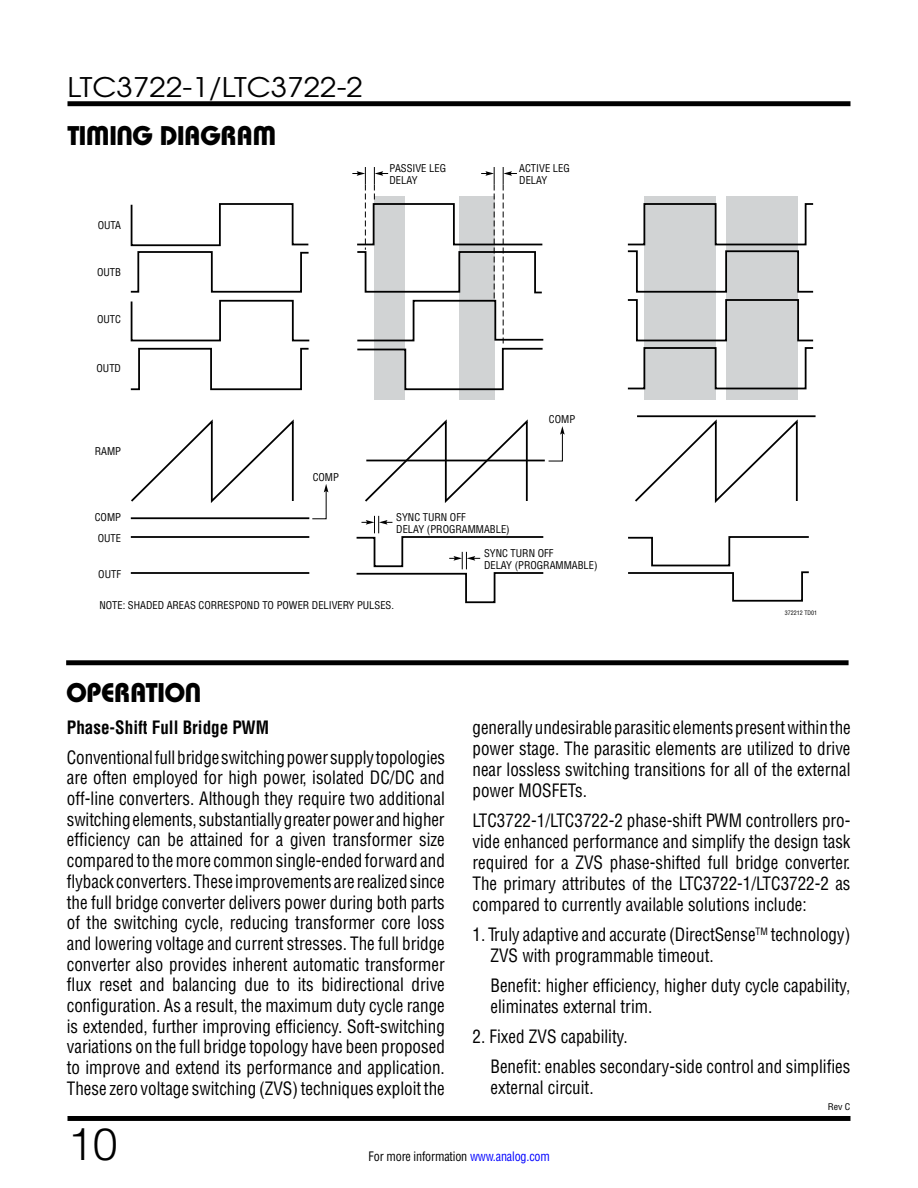
<style>
.page{position:relative;width:918px;height:1188px;background:#fff}
.page>*{position:absolute;margin:0;border:0;box-sizing:border-box;transform-origin:0 0}
.t1{font:300 45px "Helvetica";color:#000}
.t2{font:27px "Linear Bauhaus";letter-spacing:-.02em;color:#000}
.t3{font:27px "Avant Garde";color:#000;scale:1.1 1}
.t4{font:18px/20.7px "Linear Helv Cond";color:#000;text-align:justify;scale:.95 1}
.t5{font:700 18px "Linear Helv Cond";color:#000;scale:.95 1}
.t6{font:12.75px "Linear Helv Cond";letter-spacing:-.01em;color:#000;scale:.95 1}
.t7{font:10.5px/12px "Linear Helv Cond";color:#000}
.t8{font:9px "Linear Helv Cond";color:#000;scale:1.1 1}
.t9{font:6px "Linear Helv Cond";color:#000}
.s1{color:#00f}
</style>
<div class="page">
<div style="left:68px;top:101px;width:782px;height:5px;background:#000"></div>
<div style="left:68px;top:1116px;width:782px;height:5px;background:#000"></div>
<div style="left:66px;top:660px;width:783px;height:5px;background:#000"></div>
<div style="left:374px;top:196px;width:31px;height:204px;background:#d1d3d4"></div>
<div style="left:459px;top:196px;width:36px;height:204px;background:#d1d3d4"></div>
<div style="left:645px;top:196px;width:71px;height:204px;background:#d1d3d4"></div>
<div style="left:726px;top:196px;width:72px;height:204px;background:#d1d3d4"></div>
<svg style="left:130px;top:203px;width:180px;height:188px"></svg>
<svg style="left:131px;top:419px;width:163px;height:84px"></svg>
<svg style="left:365px;top:419px;width:164px;height:84px"></svg>
<svg style="left:635px;top:417px;width:164px;height:86px"></svg>
<hr style="left:131px;top:517px;width:178px;height:2px;background:#000">
<hr style="left:131px;top:536px;width:178px;height:2px;background:#000">
<hr style="left:131px;top:572px;width:178px;height:2px;background:#000">
<svg style="left:628px;top:536px;width:181px;height:66px"></svg>
<hr style="left:366px;top:460px;width:179px;height:1px;background:#000">
<hr style="left:637px;top:415px;width:179px;height:2px;background:#000">
<svg style="left:627px;top:202px;width:187px;height:188px"></svg>
<svg style="left:548px;top:426px;width:17px;height:35px"></svg>
<svg style="left:312px;top:484px;width:16px;height:35px"></svg>
<svg style="left:352px;top:167px;width:192px;height:224px"></svg>
<svg style="left:356px;top:516px;width:188px;height:88px"></svg>
<h2 class="t3" style="left:68px;top:70px;width:270px">LTC3722-1/LTC3722-2</h2>
<h2 class="t2" style="left:68px;top:119px;width:211px">TIMING DIAGRAM</h2>
<p class="t7" style="left:98px;top:219px;width:25px">OUTA</p>
<p class="t7" style="left:97px;top:266px;width:25px">OUTB</p>
<p class="t7" style="left:97px;top:313px;width:25px">OUTC</p>
<p class="t7" style="left:97px;top:362px;width:26px">OUTD</p>
<p class="t7" style="left:95px;top:445px;width:28px">RAMP</p>
<p class="t7" style="left:95px;top:506px;width:28px;line-height:21px">COMP<br>OUTE</p>
<p class="t7" style="left:98px;top:568px;width:24px">OUTF</p>
<p class="t7" style="left:313px;top:471px;width:28px">COMP</p>
<p class="t7" style="left:390px;top:162px;width:58px">PASSIVE LEG<br>DELAY</p>
<p class="t7" style="left:519px;top:162px;width:52px">ACTIVE LEG<br>DELAY</p>
<p class="t7" style="left:549px;top:413px;width:28px">COMP</p>
<p class="t7" style="left:396px;top:511px;width:115px">SYNC TURN OFF<br>DELAY (PROGRAMMABLE)</p>
<p class="t7" style="left:484px;top:547px;width:115px">SYNC TURN OFF<br>DELAY (PROGRAMMABLE)</p>
<p class="t7" style="left:99px;top:599px;width:296px">NOTE: SHADED AREAS CORRESPOND TO POWER DELIVERY PULSES.</p>
<p class="t9" style="left:785px;top:609px;width:34px">372212 TD01</p>
<h2 class="t2" style="left:66px;top:676px;width:137px">OPERATION</h2>
<p class="t5" style="left:67px;top:716px;width:214px">Phase-Shift Full Bridge PWM</p>
<p class="t4" style="left:67px;top:747px;width:400px">Conventional full bridge switching power supply topologies are often employed for high power, isolated DC/DC and off-line converters. Although they require two additional switching elements, substantially greater power and higher efficiency can be attained for a given transformer size compared to the more common single-ended forward and flyback converters. These improvements are realized since the full bridge converter delivers power during both parts of the switching cycle, reducing transformer core loss and lowering voltage and current stresses. The full bridge converter also provides inherent automatic transformer flux reset and balancing due to its bidirectional drive configuration. As a result, the maximum duty cycle range is extended, further improving efficiency. Soft-switching variations on the full bridge topology have been proposed to improve and extend its performance and application.<br>These zero voltage switching (ZVS) techniques exploit the</p>
<p class="t4" style="left:473px;top:717px;width:400px">generally undesirable parasitic elements present within the power stage. The parasitic elements are utilized to drive near lossless switching transitions for all of the external power MOSFETs.</p>
<p class="t4" style="left:472px;top:810px;width:399px">LTC3722-1/LTC3722-2 phase-shift PWM controllers pro&shy;vide enhanced performance and simplify the design task required for a ZVS phase-shifted full bridge converter.<br>The primary attributes of the LTC3722-1/LTC3722-2 as compared to currently available solutions include:</p>
<p class="t4" style="left:491px;top:924px;width:380px;text-indent:-18px">1. Truly adaptive and accurate (DirectSense<sup>TM</sup> technology)<br>ZVS with programmable timeout.</p>
<p class="t4" style="left:490px;top:975px;width:380px">Benefit: higher efficiency, higher duty cycle capability, eliminates external trim.</p>
<p class="t4" style="left:491px;top:1022px;width:380px;line-height:30px;text-indent:-18px">2. Fixed ZVS capability.<br>Benefit: enables secondary-side control and simplifies</p>
<p class="t4" style="left:491px;top:1077px;width:110px">external circuit.</p>
<p class="t8" style="left:828px;top:1102px;width:22px">Rev C</p>
<h1 class="t1" style="left:68px;top:1116px;width:52px">10</h1>
<p class="t6" style="left:369px;top:1148px;width:192px">For more information <span class="s1">www.analog.com</span></p>
</div>
